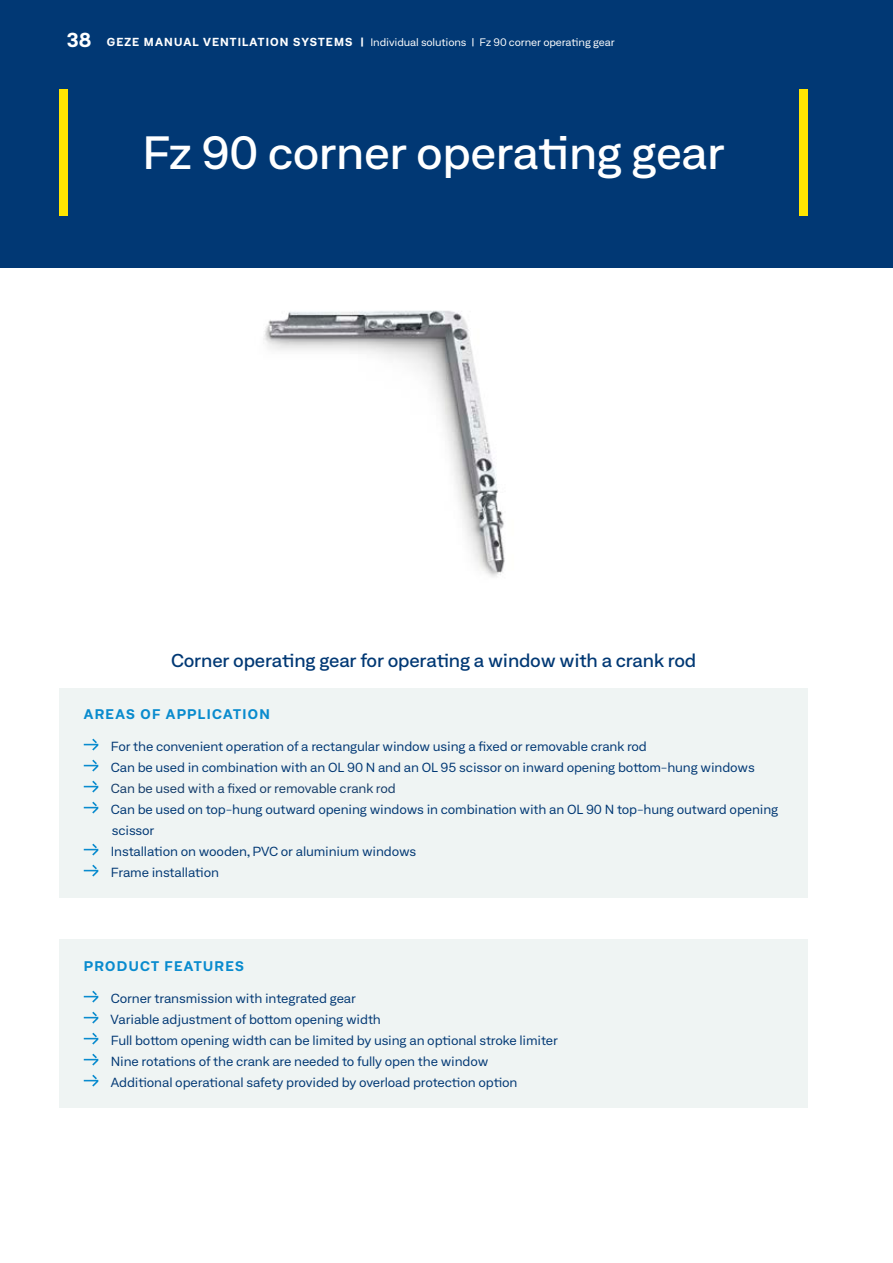
<style>
.page{position:relative;width:893px;height:1263px;background:#fff}
.page>*{position:absolute;margin:0;border:0;box-sizing:border-box;transform-origin:0 0}
.t1{font:500 expanded 45px "Neufile Grotesk";letter-spacing:-.01em;color:#fff}
.t2{font:500 expanded 18px "Neufile Grotesk";letter-spacing:-.01em;color:#013874}
.t3{font:700 expanded 13.5px "Neufile Grotesk";letter-spacing:.1em;color:#098bce}
.t4{font:expanded 12.75px/21px "Neufile Grotesk";letter-spacing:-.01em;color:#013874}
.t5{font:expanded 12.75px "Neufile Grotesk";letter-spacing:-.01em;color:#143c6a}
.t6{font:expanded 10.5px "Neufile Grotesk";letter-spacing:-.01em;color:#fff}
.s1{font-weight:700;font-size:19.5px}
.s2{font-weight:700;font-size:11.25px}
</style>
<div class="page">
<div style="left:0;top:0;width:893px;height:268px;background:#013874"></div>
<div style="left:60px;top:89px;width:8px;height:126px;background:#ffe501"></div>
<div style="left:799px;top:89px;width:9px;height:126px;background:#ffe501"></div>
<img style="left:263px;top:310px;width:242px;height:267px">
<div style="left:60px;top:688px;width:748px;height:209px;background:#eff4f3"></div>
<svg style="left:84px;top:739px;width:14px;height:11px"></svg>
<svg style="left:84px;top:760px;width:14px;height:11px"></svg>
<svg style="left:84px;top:781px;width:14px;height:11px"></svg>
<svg style="left:84px;top:802px;width:14px;height:11px"></svg>
<svg style="left:84px;top:844px;width:14px;height:11px"></svg>
<svg style="left:84px;top:865px;width:14px;height:11px"></svg>
<div style="left:60px;top:940px;width:748px;height:168px;background:#eff4f3"></div>
<svg style="left:84px;top:991px;width:14px;height:11px"></svg>
<svg style="left:84px;top:1012px;width:14px;height:11px"></svg>
<svg style="left:84px;top:1033px;width:14px;height:11px"></svg>
<svg style="left:84px;top:1054px;width:14px;height:11px"></svg>
<svg style="left:84px;top:1075px;width:14px;height:11px"></svg>
<p class="t6" style="left:67px;top:36px;width:549px"><span class="s1">38</span> <span class="s2">GEZE MANUAL VENTILATION SYSTEMS |</span> Individual solutions | Fz 90 corner operating gear</p>
<h1 class="t1" style="left:143px;top:124px;width:584px">Fz 90 corner operating gear</h1>
<h2 class="t2" style="left:171px;top:649px;width:527px">Corner operating gear for operating a window with a crank rod</h2>
<p class="t3" style="left:84px;top:705px;width:188px">AREAS OF APPLICATION</p>
<p class="t4" style="left:111px;top:735px;width:645px">For the convenient operation of a rectangular window using a fixed or removable crank rod<br>Can be used in combination with an OL 90 N and an OL 95 scissor on inward opening bottom-hung windows</p>
<p class="t5" style="left:111px;top:780px;width:287px">Can be used with a fixed or removable crank rod</p>
<p class="t4" style="left:111px;top:798px;width:669px">Can be used on top-hung outward opening windows in combination with an OL 90 N top-hung outward opening scissor<br>Installation on wooden, PVC or aluminium windows<br>Frame installation</p>
<p class="t3" style="left:84px;top:957px;width:162px">PRODUCT FEATURES</p>
<p class="t4" style="left:111px;top:987px;width:449px">Corner transmission with integrated gear<br>Variable adjustment of bottom opening width<br>Full bottom opening width can be limited by using an optional stroke limiter Nine rotations of the crank are needed to fully open the window<br>Additional operational safety provided by overload protection option</p>
</div>
